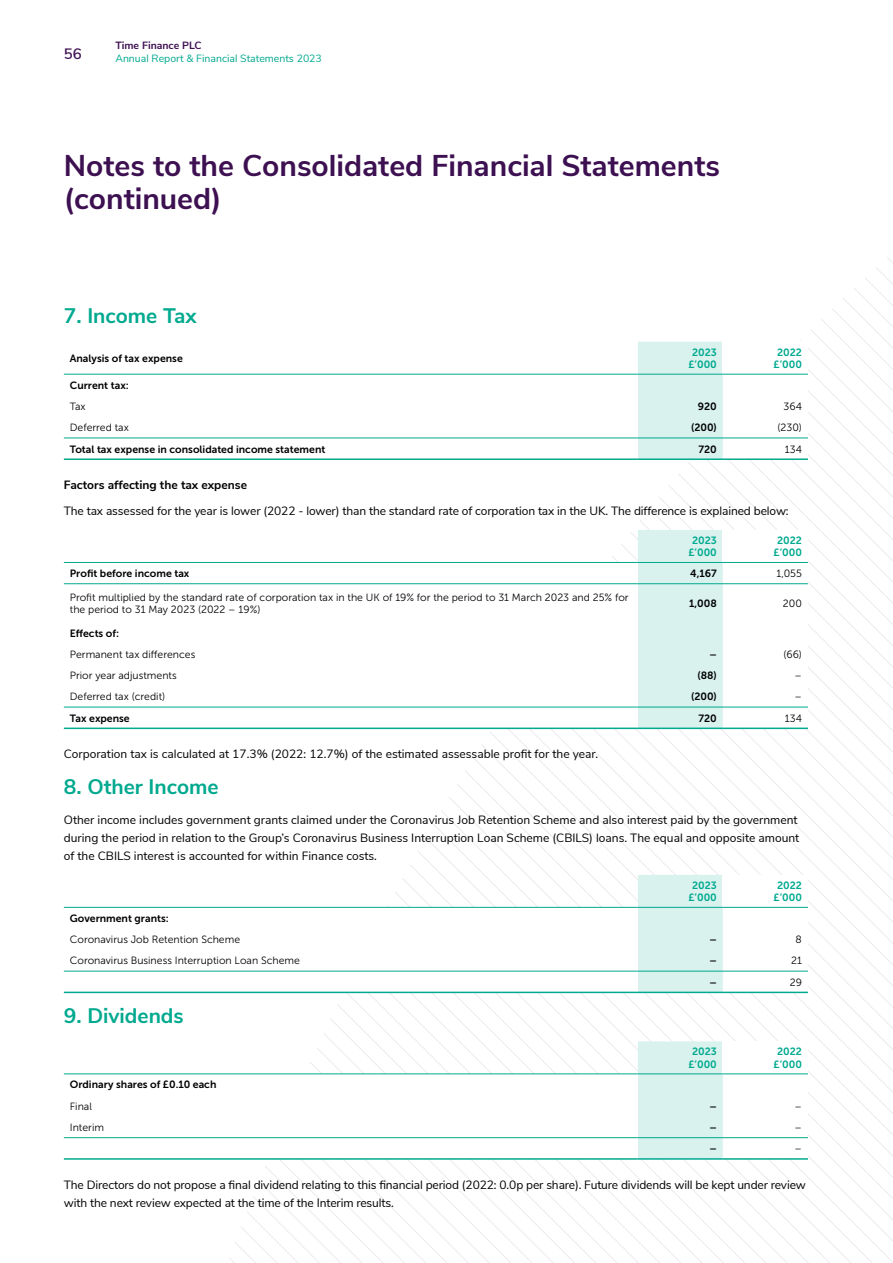
<style>
.page{position:relative;width:893px;height:1263px;background:#fff}
.page>*{position:absolute;margin:0;border:0;box-sizing:border-box;transform-origin:0 0}
.t1{font:700 30px/33px "Nunito Sans";color:#3d1051}
.t2{font:700 21px "Nunito Sans";color:#00a98f}
.t3{font:600 15px "Nunito Sans";color:#3d1051}
.t4{font:12px/18px "Nunito Sans";color:#000}
.t5{font:700 12px "Nunito Sans";color:#000}
.t6{font:10.5px/12.6px "Museo Sans 300";color:#000}
.t7{font:10.5px "Museo Sans 700";color:#000}
.t8{font:10.5px/12.6px "Museo Sans 700";color:#00a98f;text-align:center}
.t9{font:10.5px "Nunito Sans";color:#00a98f}
.t10{font:700 10.5px "Nunito Sans";color:#3d1051}
</style>
<div class="page">
<svg style="left:64px;top:437px;width:574px;height:1px"></svg>
<svg style="left:638px;top:342px;width:170px;height:116px"></svg>
<hr style="left:64px;top:374px;width:574px;height:1px;background:#00a98f">
<hr style="left:638px;top:374px;width:85px;height:1px;background:#00a98f">
<hr style="left:723px;top:374px;width:85px;height:1px;background:#00a98f">
<hr style="left:64px;top:438px;width:574px;height:1px;background:#00a98f">
<hr style="left:638px;top:438px;width:85px;height:1px;background:#00a98f">
<hr style="left:723px;top:438px;width:85px;height:1px;background:#00a98f">
<hr style="left:64px;top:458px;width:574px;height:2px;background:#00a98f">
<hr style="left:638px;top:458px;width:85px;height:2px;background:#00a98f">
<hr style="left:723px;top:458px;width:85px;height:2px;background:#00a98f">
<svg style="left:64px;top:584px;width:574px;height:123px"></svg>
<svg style="left:638px;top:530px;width:170px;height:197px"></svg>
<hr style="left:638px;top:562px;width:85px;height:1px;background:#00a98f">
<hr style="left:723px;top:562px;width:85px;height:1px;background:#00a98f">
<hr style="left:64px;top:562px;width:574px;height:1px;background:#00a98f">
<hr style="left:64px;top:727px;width:574px;height:2px;background:#00a98f">
<hr style="left:638px;top:727px;width:85px;height:2px;background:#00a98f">
<hr style="left:723px;top:727px;width:85px;height:2px;background:#00a98f">
<hr style="left:64px;top:707px;width:574px;height:1px;background:#00a98f">
<hr style="left:638px;top:707px;width:85px;height:1px;background:#00a98f">
<hr style="left:723px;top:707px;width:85px;height:1px;background:#00a98f">
<hr style="left:64px;top:583px;width:574px;height:1px;background:#00a98f">
<hr style="left:638px;top:583px;width:85px;height:1px;background:#00a98f">
<hr style="left:723px;top:583px;width:85px;height:1px;background:#00a98f">
<svg style="left:64px;top:970px;width:574px;height:22px"></svg>
<svg style="left:638px;top:875px;width:170px;height:117px"></svg>
<hr style="left:64px;top:907px;width:574px;height:1px;background:#00a98f">
<hr style="left:638px;top:907px;width:85px;height:1px;background:#00a98f">
<hr style="left:723px;top:907px;width:85px;height:1px;background:#00a98f">
<hr style="left:64px;top:971px;width:574px;height:1px;background:#00a98f">
<hr style="left:638px;top:971px;width:85px;height:1px;background:#00a98f">
<hr style="left:723px;top:971px;width:85px;height:1px;background:#00a98f">
<hr style="left:64px;top:992px;width:574px;height:1px;background:#00a98f">
<hr style="left:638px;top:992px;width:85px;height:1px;background:#00a98f">
<hr style="left:723px;top:992px;width:85px;height:1px;background:#00a98f">
<svg style="left:64px;top:1074px;width:574px;height:65px"></svg>
<svg style="left:638px;top:1041px;width:170px;height:117px"></svg>
<hr style="left:64px;top:1073px;width:574px;height:1px;background:#00a98f">
<hr style="left:64px;top:1137px;width:574px;height:1px;background:#00a98f">
<hr style="left:638px;top:1073px;width:85px;height:1px;background:#00a98f">
<hr style="left:723px;top:1073px;width:85px;height:1px;background:#00a98f">
<hr style="left:638px;top:1137px;width:85px;height:1px;background:#00a98f">
<hr style="left:723px;top:1137px;width:85px;height:1px;background:#00a98f">
<hr style="left:64px;top:1158px;width:574px;height:2px;background:#00a98f">
<hr style="left:638px;top:1158px;width:85px;height:2px;background:#00a98f">
<hr style="left:723px;top:1158px;width:85px;height:2px;background:#00a98f">
<p class="t3" style="left:64px;top:42px;width:19px">56</p>
<p class="t10" style="left:115px;top:38px;width:88px">Time Finance PLC</p>
<p class="t9" style="left:115px;top:51px;width:208px">Annual Report &amp; Financial Statements 2023</p>
<h1 class="t1" style="left:64px;top:147px;width:658px">Notes to the Consolidated Financial Statements (continued)</h1>
<h2 class="t2" style="left:64px;top:300px;width:134px">7. Income Tax</h2>
<p class="t7" style="left:70px;top:352px;width:114px">Analysis of tax expense</p>
<p class="t8" style="left:688px;top:346px;width:30px">2023 £’000</p>
<p class="t8" style="left:773px;top:346px;width:30px">2022 £’000</p>
<p class="t7" style="left:70px;top:379px;width:61px">Current tax:</p>
<p class="t6" style="left:70px;top:400px;width:17px">Tax</p>
<p class="t7" style="left:698px;top:400px;width:21px">920</p>
<p class="t6" style="left:783px;top:400px;width:20px">364</p>
<p class="t6" style="left:70px;top:421px;width:61px">Deferred tax</p>
<p class="t7" style="left:691px;top:422px;width:27px">(200)</p>
<p class="t6" style="left:777px;top:421px;width:26px">(230)</p>
<p class="t7" style="left:70px;top:443px;width:257px">Total tax expense in consolidated income statement</p>
<p class="t7" style="left:698px;top:443px;width:20px">720</p>
<p class="t6" style="left:785px;top:443px;width:19px">134</p>
<p class="t5" style="left:64px;top:476px;width:185px">Factors affecting the tax expense</p>
<p class="t4" style="left:64px;top:502px;width:726px">The tax assessed for the year is lower (2022 - lower) than the standard rate of corporation tax in the UK. The difference is explained below:</p>
<p class="t8" style="left:688px;top:534px;width:30px">2023 £’000</p>
<p class="t8" style="left:773px;top:534px;width:30px">2022 £’000</p>
<p class="t7" style="left:70px;top:568px;width:121px">Profit before income tax</p>
<p class="t7" style="left:690px;top:568px;width:28px">4,167</p>
<p class="t6" style="left:776px;top:567px;width:27px">1,055</p>
<p class="t6" style="left:70px;top:591px;width:560px">Profit multiplied by the standard rate of corporation tax in the UK of 19% for the period to 31 March 2023 and 25% for the period to 31 May 2023 (2022 – 19%)</p>
<p class="t7" style="left:689px;top:597px;width:29px">1,008</p>
<p class="t6" style="left:783px;top:597px;width:21px">200</p>
<p class="t7" style="left:70px;top:627px;width:51px">Effects of:</p>
<p class="t6" style="left:70px;top:648px;width:127px">Permanent tax differences</p>
<p class="t7" style="left:709px;top:648px;width:9px">–</p>
<p class="t6" style="left:783px;top:648px;width:20px">(66)</p>
<p class="t6" style="left:70px;top:669px;width:108px">Prior year adjustments</p>
<p class="t7" style="left:697px;top:670px;width:21px">(88)</p>
<p class="t6" style="left:794px;top:669px;width:9px">–</p>
<p class="t6" style="left:70px;top:690px;width:97px">Deferred tax (credit)</p>
<p class="t7" style="left:691px;top:691px;width:27px">(200)</p>
<p class="t6" style="left:794px;top:690px;width:9px">–</p>
<p class="t7" style="left:70px;top:712px;width:61px">Tax expense</p>
<p class="t7" style="left:698px;top:712px;width:20px">720</p>
<p class="t6" style="left:785px;top:712px;width:19px">134</p>
<p class="t4" style="left:64px;top:744px;width:536px">Corporation tax is calculated at 17.3% (2022: 12.7%) of the estimated assessable profit for the year.</p>
<h2 class="t2" style="left:64px;top:771px;width:156px">8. Other Income</h2>
<p class="t4" style="left:64px;top:810px;width:737px">Other income includes government grants claimed under the Coronavirus Job Retention Scheme and also interest paid by the government during the period in relation to the Group’s Coronavirus Business Interruption Loan Scheme (CBILS) loans. The equal and opposite amount of the CBILS interest is accounted for within Finance costs.</p>
<p class="t8" style="left:688px;top:879px;width:30px">2023 £’000</p>
<p class="t8" style="left:773px;top:879px;width:30px">2022 £’000</p>
<p class="t7" style="left:70px;top:912px;width:100px">Government grants:</p>
<p class="t6" style="left:70px;top:933px;width:172px">Coronavirus Job Retention Scheme</p>
<p class="t7" style="left:709px;top:934px;width:9px">–</p>
<p class="t6" style="left:796px;top:933px;width:8px">8</p>
<p class="t6" style="left:70px;top:954px;width:232px">Coronavirus Business Interruption Loan Scheme</p>
<p class="t7" style="left:709px;top:955px;width:9px">–</p>
<p class="t6" style="left:791px;top:954px;width:12px">21</p>
<p class="t7" style="left:709px;top:976px;width:9px">–</p>
<p class="t6" style="left:790px;top:976px;width:14px">29</p>
<h2 class="t2" style="left:64px;top:1000px;width:121px">9. Dividends</h2>
<p class="t8" style="left:688px;top:1045px;width:30px">2023 £’000</p>
<p class="t8" style="left:773px;top:1045px;width:30px">2022 £’000</p>
<p class="t7" style="left:70px;top:1079px;width:148px">Ordinary shares of £0.10 each</p>
<p class="t6" style="left:70px;top:1100px;width:24px">Final</p>
<p class="t7" style="left:709px;top:1100px;width:9px">–</p>
<p class="t6" style="left:794px;top:1100px;width:9px">–</p>
<p class="t6" style="left:70px;top:1121px;width:36px">Interim</p>
<p class="t7" style="left:709px;top:1121px;width:9px">–</p>
<p class="t6" style="left:794px;top:1121px;width:9px">–</p>
<p class="t7" style="left:709px;top:1143px;width:9px">–</p>
<p class="t6" style="left:794px;top:1142px;width:9px">–</p>
<p class="t4" style="left:64px;top:1175px;width:743px">The Directors do not propose a final dividend relating to this financial period (2022: 0.0p per share). Future dividends will be kept under review with the next review expected at the time of the Interim results.</p>
</div>
